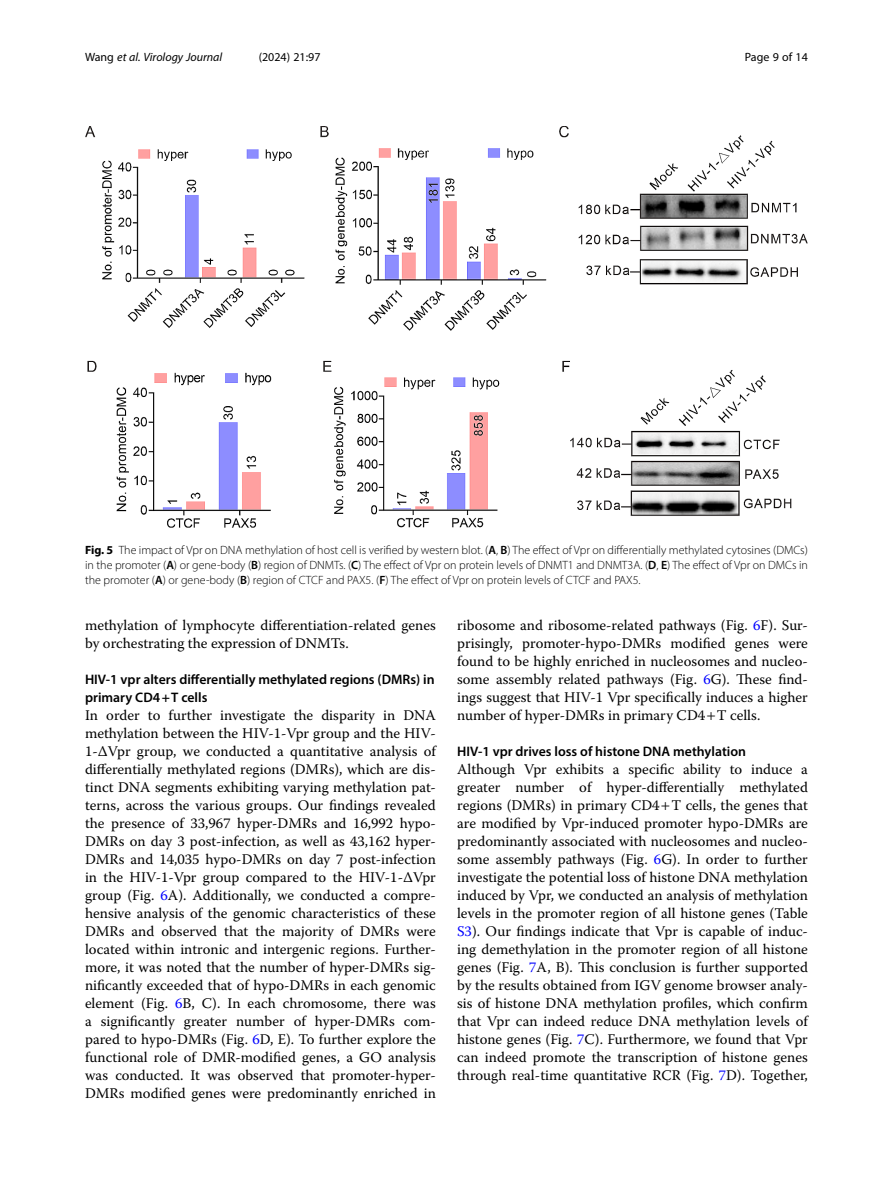
<style>
.page{position:relative;width:893px;height:1191px;background:#fff}
.page>*{position:absolute;margin:0;border:0;box-sizing:border-box;transform-origin:0 0}
.Body_Text{font:14.7px/18px "Warnock Pro";color:#000;text-align:justify}
.Body_Text_Indent{font:14.7px/18px "Warnock Pro";color:#000}
.Head_2{font:600 13.8px/18px "Myriad Pro";color:#000}
.Figure_Caption{font:300 12px/15px "Myriad Pro";color:#000;text-align:justify}
.t1{font:italic 12px "Myriad Pro";color:#000}
.t2{font:12px "Myriad Pro";color:#000}
.s1{font-style:normal}
.s2{font-weight:700}
.s3{font-weight:600}
.s4{color:#00f}
</style>
<div class="page">
<img style="left:85px;top:126px;width:723px;height:401px">
<p class="t1" style="left:85px;top:50px;width:139px"><span class="s1">Wang</span> et al. Virology Journal</p>
<p class="t2" style="left:259px;top:50px;width:63px">(2024) 21:97</p>
<p class="t2" style="left:745px;top:50px;width:65px">Page 9 of 14</p>
<p class="Figure_Caption" style="left:85px;top:542px;width:724px"><span class="s2">Fig. 5</span> The impact of Vpr on DNA methylation of host cell is verified by western blot. (<span class="s3">A</span>, <span class="s3">B</span>) The effect of Vpr on differentially methylated cytosines (DMCs) in the promoter (<span class="s3">A</span>) or gene-body (<span class="s3">B</span>) region of DNMTs. (<span class="s3">C</span>) The effect of Vpr on protein levels of DNMT1 and DNMT3A. (<span class="s3">D</span>, <span class="s3">E</span>) The effect of Vpr on DMCs in the promoter (<span class="s3">A</span>) or gene-body (<span class="s3">B</span>) region of CTCF and PAX5. (<span class="s3">F</span>) The effect of Vpr on protein levels of CTCF and PAX5.</p>
<p class="Body_Text_Indent" style="left:85px;top:616px;width:352px">methylation of lymphocyte differentiation-related genes by orchestrating the expression of DNMTs.</p>
<p class="Head_2" style="left:85px;top:670px;width:351px">HIV-1 vpr alters differentially methylated regions (DMRs) in primary CD4+T cells</p>
<p class="Body_Text" style="left:85px;top:706px;width:352px">In order to further investigate the disparity in DNA methylation between the HIV-1-Vpr group and the HIV-1-∆Vpr group, we conducted a quantitative analysis of differentially methylated regions (DMRs), which are dis&shy;tinct DNA segments exhibiting varying methylation pat&shy;terns, across the various groups. Our findings revealed the presence of 33,967 hyper-DMRs and 16,992 hypo-DMRs on day 3 post-infection, as well as 43,162 hyper-DMRs and 14,035 hypo-DMRs on day 7 post-infection in the HIV-1-Vpr group compared to the HIV-1-∆Vpr group (Fig. <span class="s4">6</span>A). Additionally, we conducted a compre&shy;hensive analysis of the genomic characteristics of these DMRs and observed that the majority of DMRs were located within intronic and intergenic regions. Further&shy;more, it was noted that the number of hyper-DMRs sig&shy;nificantly exceeded that of hypo-DMRs in each genomic element (Fig. <span class="s4">6</span>B, C). In each chromosome, there was a significantly greater number of hyper-DMRs com&shy;pared to hypo-DMRs (Fig. <span class="s4">6</span>D, E). To further explore the functional role of DMR-modified genes, a GO analysis was conducted. It was observed that promoter-hyper-DMRs modified genes were predominantly enriched in</p>
<p class="Body_Text" style="left:457px;top:616px;width:352px">ribosome and ribosome-related pathways (Fig. <span class="s4">6</span>F). Sur&shy;prisingly, promoter-hypo-DMRs modified genes were found to be highly enriched in nucleosomes and nucleo&shy;some assembly related pathways (Fig. <span class="s4">6</span>G). These find&shy;ings suggest that HIV-1 Vpr specifically induces a higher number of hyper-DMRs in primary CD4 T cells.</p>
<p class="Head_2" style="left:457px;top:742px;width:290px">HIV-1 vpr drives loss of histone DNA methylation</p>
<p class="Body_Text" style="left:457px;top:760px;width:352px">Although Vpr exhibits a specific ability to induce a greater number of hyper-differentially methylated regions (DMRs) in primary CD4 T cells, the genes that are modified by Vpr-induced promoter hypo-DMRs are predominantly associated with nucleosomes and nucleo&shy;some assembly pathways (Fig. <span class="s4">6</span>G). In order to further investigate the potential loss of histone DNA methylation induced by Vpr, we conducted an analysis of methylation levels in the promoter region of all histone genes (Table <span class="s4">S3</span>). Our findings indicate that Vpr is capable of induc&shy;ing demethylation in the promoter region of all histone genes (Fig. <span class="s4">7</span>A, B). This conclusion is further supported by the results obtained from IGV genome browser analy&shy;sis of histone DNA methylation profiles, which confirm that Vpr can indeed reduce DNA methylation levels of histone genes (Fig. <span class="s4">7</span>C). Furthermore, we found that Vpr can indeed promote the transcription of histone genes through real-time quantitative RCR (Fig. <span class="s4">7</span>D). Together,</p>
</div>
